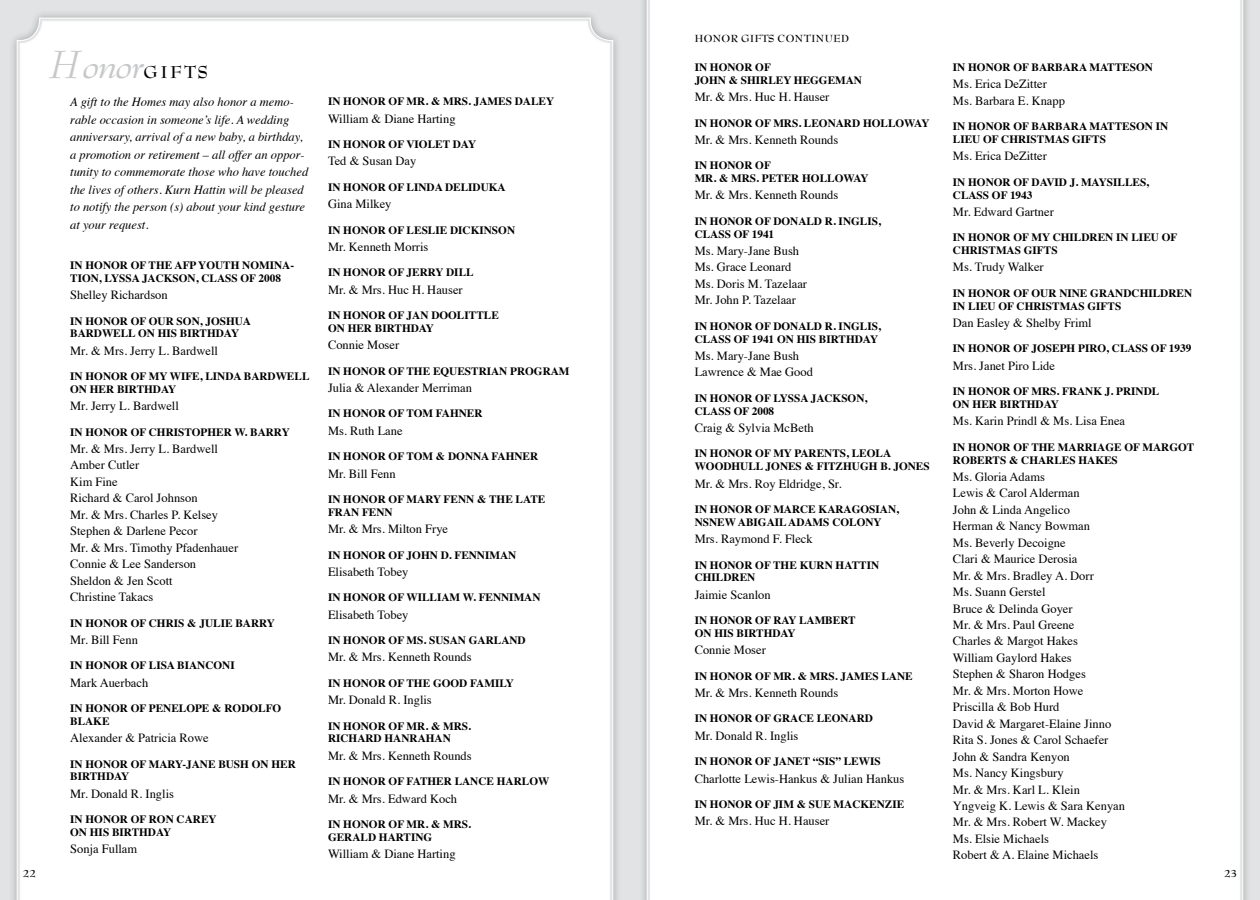
<style>
.page{position:relative;width:1260px;height:900px;background:#fff}
.page>*{position:absolute;margin:0;border:0;box-sizing:border-box;transform-origin:0 0}
.t1{font:italic 42.88px "Bernhard Modern Std";color:#c7c8ca}
.t2{font:700 18.75px "Bernhard Modern Std";letter-spacing:.14em;color:#000}
.t3{font:12.5px/16.5px "Times";color:#000}
.t4{font:italic 12.5px/17.5px "Times";color:#000}
.t5{font:700 11.25px/12.9px "Times";color:#000}
.t6{font:700 11.25px "Bernhard Modern Std";letter-spacing:.04em;color:#000}
.t7{font:700 11.25px "Bernhard Modern Std";color:#000}
</style>
<div class="page">
<div style="left:630px;top:0;width:630px;height:900px;background:#e2e3e4"></div>
<div style="left:0;top:0;width:630px;height:900px;background:#e2e3e4"></div>
<div style="left:9px;top:10px;width:612px;height:890px;background:#000;opacity:.25"></div>
<div style="left:20px;top:21px;width:590px;height:879px;background:#fff"></div>
<div style="left:639px;top:0;width:612px;height:900px;background:#000;opacity:.25"></div>
<div style="left:650px;top:0;width:590px;height:900px;background:#fff"></div>
<p class="t7" style="left:23px;top:868px;width:14px">22</p>
<h1 class="t1" style="left:48px;top:43px;width:97px">H onor</h1>
<h2 class="t2" style="left:144px;top:62px;width:66px">GIFTS</h2>
<p class="t4" style="left:70px;top:93px;width:240px">A gift to the Homes may also honor a memo&shy;rable occasion in someone’s life. A wedding anniversary, arrival of a new baby, a birthday, a promotion or retirement – all offer an oppor&shy;tunity to commemorate those who have touched the lives of others. Kurn Hattin will be pleased to notify the person (s) about your kind gesture at your request.</p>
<p class="t5" style="left:70px;top:258px;width:225px">IN HONOR OF THE AFP YOUTH NOMINA-<br>TION, LYSSA JACKSON, CLASS OF 2008</p>
<p class="t3" style="left:70px;top:286px;width:99px">Shelley Richardson</p>
<p class="t5" style="left:70px;top:313px;width:182px">IN HONOR OF OUR SON, JOSHUA<br>BARDWELL ON HIS BIRTHDAY</p>
<p class="t3" style="left:70px;top:341px;width:149px">Mr. &amp; Mrs. Jerry L. Bardwell</p>
<p class="t5" style="left:70px;top:369px;width:241px">IN HONOR OF MY WIFE, LINDA BARDWELL<br>ON HER BIRTHDAY</p>
<p class="t3" style="left:70px;top:397px;width:110px">Mr. Jerry L. Bardwell</p>
<p class="t5" style="left:70px;top:424px;width:221px">IN HONOR OF CHRISTOPHER W. BARRY</p>
<p class="t3" style="left:70px;top:440px;width:170px">Mr. &amp; Mrs. Jerry L. Bardwell<br>Amber Cutler<br>Kim Fine<br>Richard &amp; Carol Johnson<br>Mr. &amp; Mrs. Charles P. Kelsey<br>Stephen &amp; Darlene Pecor<br>Mr. &amp; Mrs. Timothy Pfadenhauer<br>Connie &amp; Lee Sanderson<br>Sheldon &amp; Jen Scott<br>Christine Takacs</p>
<p class="t5" style="left:70px;top:615px;width:206px">IN HONOR OF CHRIS &amp; JULIE BARRY</p>
<p class="t3" style="left:70px;top:630px;width:69px">Mr. Bill Fenn</p>
<p class="t5" style="left:70px;top:658px;width:166px">IN HONOR OF LISA BIANCONI</p>
<p class="t3" style="left:70px;top:673px;width:80px">Mark Auerbach</p>
<p class="t5" style="left:70px;top:701px;width:213px">IN HONOR OF PENELOPE &amp; RODOLFO<br>BLAKE</p>
<p class="t3" style="left:70px;top:729px;width:140px">Alexander &amp; Patricia Rowe</p>
<p class="t5" style="left:70px;top:756px;width:227px">IN HONOR OF MARY-JANE BUSH ON HER<br>BIRTHDAY</p>
<p class="t3" style="left:70px;top:784px;width:105px">Mr. Donald R. Inglis</p>
<p class="t5" style="left:70px;top:812px;width:148px">IN HONOR OF RON CAREY<br>ON HIS BIRTHDAY</p>
<p class="t3" style="left:70px;top:840px;width:69px">Sonja Fullam</p>
<p class="t5" style="left:328px;top:94px;width:228px">IN HONOR OF MR. &amp; MRS. JAMES DALEY</p>
<p class="t3" style="left:328px;top:109px;width:129px">William &amp; Diane Harting</p>
<p class="t5" style="left:328px;top:137px;width:150px">IN HONOR OF VIOLET DAY</p>
<p class="t3" style="left:328px;top:152px;width:90px">Ted &amp; Susan Day</p>
<p class="t5" style="left:328px;top:179px;width:179px">IN HONOR OF LINDA DELIDUKA</p>
<p class="t3" style="left:328px;top:195px;width:65px">Gina Milkey</p>
<p class="t5" style="left:328px;top:222px;width:189px">IN HONOR OF LESLIE DICKINSON</p>
<p class="t3" style="left:328px;top:237px;width:102px">Mr. Kenneth Morris</p>
<p class="t5" style="left:328px;top:265px;width:147px">IN HONOR OF JERRY DILL</p>
<p class="t3" style="left:328px;top:280px;width:136px">Mr. &amp; Mrs. Huc H. Hauser</p>
<p class="t5" style="left:328px;top:308px;width:172px">IN HONOR OF JAN DOOLITTLE<br>ON HER BIRTHDAY</p>
<p class="t3" style="left:328px;top:336px;width:73px">Connie Moser</p>
<p class="t5" style="left:328px;top:363px;width:243px">IN HONOR OF THE EQUESTRIAN PROGRAM</p>
<p class="t3" style="left:328px;top:379px;width:146px">Julia &amp; Alexander Merriman</p>
<p class="t5" style="left:328px;top:406px;width:156px">IN HONOR OF TOM FAHNER</p>
<p class="t3" style="left:328px;top:421px;width:76px">Ms. Ruth Lane</p>
<p class="t5" style="left:328px;top:449px;width:212px">IN HONOR OF TOM &amp; DONNA FAHNER</p>
<p class="t3" style="left:328px;top:464px;width:69px">Mr. Bill Fenn</p>
<p class="t5" style="left:328px;top:492px;width:219px">IN HONOR OF MARY FENN &amp; THE LATE<br>FRAN FENN</p>
<p class="t3" style="left:328px;top:520px;width:122px">Mr. &amp; Mrs. Milton Frye</p>
<p class="t5" style="left:328px;top:547px;width:190px">IN HONOR OF JOHN D. FENNIMAN</p>
<p class="t3" style="left:328px;top:562px;width:82px">Elisabeth Tobey</p>
<p class="t5" style="left:328px;top:590px;width:214px">IN HONOR OF WILLIAM W. FENNIMAN</p>
<p class="t3" style="left:328px;top:605px;width:82px">Elisabeth Tobey</p>
<p class="t5" style="left:328px;top:633px;width:199px">IN HONOR OF MS. SUSAN GARLAND</p>
<p class="t3" style="left:328px;top:648px;width:145px">Mr. &amp; Mrs. Kenneth Rounds</p>
<p class="t5" style="left:328px;top:675px;width:187px">IN HONOR OF THE GOOD FAMILY</p>
<p class="t3" style="left:328px;top:691px;width:105px">Mr. Donald R. Inglis</p>
<p class="t5" style="left:328px;top:718px;width:145px">IN HONOR OF MR. &amp; MRS.<br>RICHARD HANRAHAN</p>
<p class="t3" style="left:328px;top:746px;width:145px">Mr. &amp; Mrs. Kenneth Rounds</p>
<p class="t5" style="left:328px;top:774px;width:223px">IN HONOR OF FATHER LANCE HARLOW</p>
<p class="t3" style="left:328px;top:789px;width:131px">Mr. &amp; Mrs. Edward Koch</p>
<p class="t5" style="left:328px;top:817px;width:145px">IN HONOR OF MR. &amp; MRS.<br>GERALD HARTING</p>
<p class="t3" style="left:328px;top:845px;width:129px">William &amp; Diane Harting</p>
<p class="t6" style="left:695px;top:33px;width:156px">HONOR GIFTS CONTINUED</p>
<p class="t5" style="left:695px;top:60px;width:169px">IN HONOR OF<br>JOHN &amp; SHIRLEY HEGGEMAN</p>
<p class="t3" style="left:695px;top:88px;width:136px">Mr. &amp; Mrs. Huc H. Hauser</p>
<p class="t5" style="left:695px;top:115px;width:236px">IN HONOR OF MRS. LEONARD HOLLOWAY</p>
<p class="t3" style="left:695px;top:130px;width:145px">Mr. &amp; Mrs. Kenneth Rounds</p>
<p class="t5" style="left:695px;top:158px;width:175px">IN HONOR OF<br>MR. &amp; MRS. PETER HOLLOWAY</p>
<p class="t3" style="left:695px;top:186px;width:145px">Mr. &amp; Mrs. Kenneth Rounds</p>
<p class="t5" style="left:695px;top:213px;width:188px">IN HONOR OF DONALD R. INGLIS,<br>CLASS OF 1941</p>
<p class="t3" style="left:695px;top:241px;width:114px">Ms. Mary-Jane Bush<br>Ms. Grace Leonard<br>Ms. Doris M. Tazelaar<br>Mr. John P. Tazelaar</p>
<p class="t5" style="left:695px;top:318px;width:188px">IN HONOR OF DONALD R. INGLIS,<br>CLASS OF 1941 ON HIS BIRTHDAY</p>
<p class="t3" style="left:695px;top:346px;width:120px">Ms. Mary-Jane Bush<br>Lawrence &amp; Mae Good</p>
<p class="t5" style="left:695px;top:390px;width:174px">IN HONOR OF LYSSA JACKSON,<br>CLASS OF 2008</p>
<p class="t3" style="left:695px;top:418px;width:121px">Craig &amp; Sylvia McBeth</p>
<p class="t5" style="left:695px;top:446px;width:237px">IN HONOR OF MY PARENTS, LEOLA<br>WOODHULL JONES &amp; FITZHUGH B. JONES</p>
<p class="t3" style="left:695px;top:474px;width:148px">Mr. &amp; Mrs. Roy Eldridge, Sr.</p>
<p class="t5" style="left:695px;top:502px;width:206px">IN HONOR OF MARCE KARAGOSIAN,<br>NSNEW ABIGAIL ADAMS COLONY</p>
<p class="t3" style="left:695px;top:530px;width:120px">Mrs. Raymond F. Fleck</p>
<p class="t5" style="left:695px;top:557px;width:186px">IN HONOR OF THE KURN HATTIN<br>CHILDREN</p>
<p class="t3" style="left:695px;top:585px;width:78px">Jaimie Scanlon</p>
<p class="t5" style="left:695px;top:613px;width:162px">IN HONOR OF RAY LAMBERT<br>ON HIS BIRTHDAY</p>
<p class="t3" style="left:695px;top:641px;width:73px">Connie Moser</p>
<p class="t5" style="left:695px;top:668px;width:220px">IN HONOR OF MR. &amp; MRS. JAMES LANE</p>
<p class="t3" style="left:695px;top:684px;width:145px">Mr. &amp; Mrs. Kenneth Rounds</p>
<p class="t5" style="left:695px;top:711px;width:180px">IN HONOR OF GRACE LEONARD</p>
<p class="t3" style="left:695px;top:726px;width:105px">Mr. Donald R. Inglis</p>
<p class="t5" style="left:695px;top:754px;width:187px">IN HONOR OF JANET “SIS” LEWIS</p>
<p class="t3" style="left:695px;top:769px;width:211px">Charlotte Lewis-Hankus &amp; Julian Hankus</p>
<p class="t5" style="left:695px;top:797px;width:211px">IN HONOR OF JIM &amp; SUE MACKENZIE</p>
<p class="t3" style="left:695px;top:812px;width:136px">Mr. &amp; Mrs. Huc H. Hauser</p>
<p class="t5" style="left:953px;top:60px;width:202px">IN HONOR OF BARBARA MATTESON</p>
<p class="t3" style="left:953px;top:75px;width:114px">Ms. Erica DeZitter<br>Ms. Barbara E. Knapp</p>
<p class="t5" style="left:953px;top:119px;width:217px">IN HONOR OF BARBARA MATTESON IN<br>LIEU OF CHRISTMAS GIFTS</p>
<p class="t3" style="left:953px;top:147px;width:96px">Ms. Erica DeZitter</p>
<p class="t5" style="left:953px;top:174px;width:198px">IN HONOR OF DAVID J. MAYSILLES,<br>CLASS OF 1943</p>
<p class="t3" style="left:953px;top:202px;width:103px">Mr. Edward Gartner</p>
<p class="t5" style="left:953px;top:230px;width:226px">IN HONOR OF MY CHILDREN IN LIEU OF<br>CHRISTMAS GIFTS</p>
<p class="t3" style="left:953px;top:258px;width:92px">Ms. Trudy Walker</p>
<p class="t5" style="left:953px;top:285px;width:241px">IN HONOR OF OUR NINE GRANDCHILDREN<br>IN LIEU OF CHRISTMAS GIFTS</p>
<p class="t3" style="left:953px;top:314px;width:140px">Dan Easley &amp; Shelby Friml</p>
<p class="t5" style="left:953px;top:341px;width:240px">IN HONOR OF JOSEPH PIRO, CLASS OF 1939</p>
<p class="t3" style="left:953px;top:356px;width:104px">Mrs. Janet Piro Lide</p>
<p class="t5" style="left:953px;top:384px;width:208px">IN HONOR OF MRS. FRANK J. PRINDL<br>ON HER BIRTHDAY</p>
<p class="t3" style="left:953px;top:412px;width:174px">Ms. Karin Prindl &amp; Ms. Lisa Enea</p>
<p class="t5" style="left:953px;top:439px;width:243px">IN HONOR OF THE MARRIAGE OF MARGOT<br>ROBERTS &amp; CHARLES HAKES</p>
<p class="t3" style="left:953px;top:467px;width:174px">Ms. Gloria Adams<br>Lewis &amp; Carol Alderman<br>John &amp; Linda Angelico<br>Herman &amp; Nancy Bowman<br>Ms. Beverly Decoigne<br>Clari &amp; Maurice Derosia<br>Mr. &amp; Mrs. Bradley A. Dorr<br>Ms. Suann Gerstel<br>Bruce &amp; Delinda Goyer<br>Mr. &amp; Mrs. Paul Greene<br>Charles &amp; Margot Hakes<br>William Gaylord Hakes<br>Stephen &amp; Sharon Hodges<br>Mr. &amp; Mrs. Morton Howe<br>Priscilla &amp; Bob Hurd<br>David &amp; Margaret-Elaine Jinno<br>Rita S. Jones &amp; Carol Schaefer<br>John &amp; Sandra Kenyon<br>Ms. Nancy Kingsbury<br>Mr. &amp; Mrs. Karl L. Klein<br>Yngveig K. Lewis &amp; Sara Kenyan<br>Mr. &amp; Mrs. Robert W. Mackey<br>Ms. Elsie Michaels<br>Robert &amp; A. Elaine Michaels</p>
<p class="t7" style="left:1224px;top:868px;width:14px">23</p>
</div>
